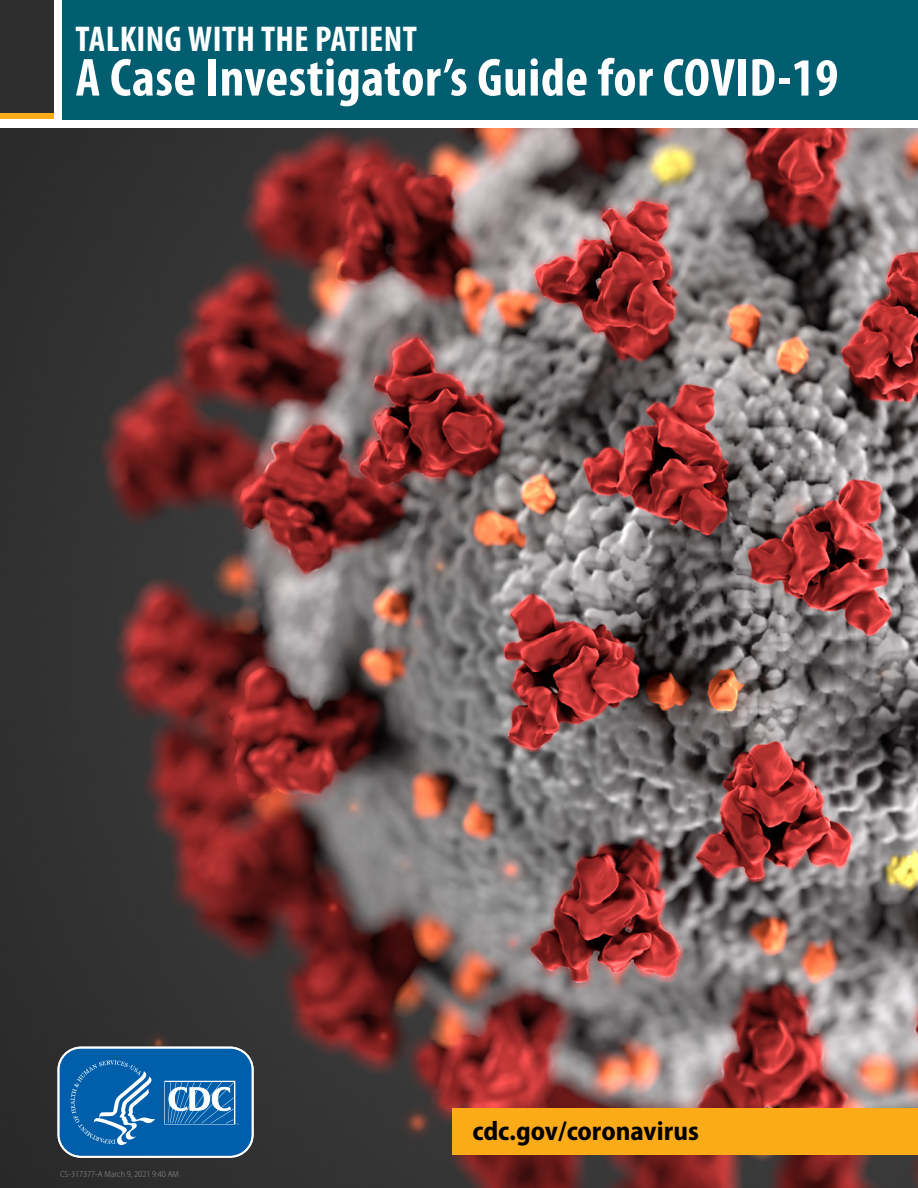
<style>
.page{position:relative;width:918px;height:1188px;background:#fff}
.page>*{position:absolute;margin:0;border:0;box-sizing:border-box;transform-origin:0 0}
.t1{font:700 condensed 54px "Myriad Pro";letter-spacing:.01em;color:#fff}
.t2{font:700 condensed 36px "Myriad Pro";letter-spacing:.01em;color:#fff}
.t3{font:700 semi-condensed 27px "Myriad Pro";color:#000}
.t4{font:300 semi-condensed 9px "Myriad Pro";color:#939598}
</style>
<div class="page">
<img style="left:0;top:128px;width:918px;height:1060px">
<div style="left:62px;top:0;width:856px;height:119px;background:#005e70"></div>
<svg style="left:58px;top:1046px;width:197px;height:113px;background:#2874b2"></svg>
<div style="left:0;top:112px;width:54px;height:7px;background:#fbab18"></div>
<div style="left:0;top:0;width:54px;height:112px;background:#2d2d2d"></div>
<div style="left:453px;top:1108px;width:465px;height:47px;background:#fbab18"></div>
<p class="t2" style="left:76px;top:19px;width:343px">TALKING WITH THE PATIENT</p>
<p class="t1" style="left:76px;top:48px;width:764px">A Case Investigator’s Guide for COVID-19</p>
<p class="t4" style="left:60px;top:1170px;width:120px">CS-317377-A March 9, 2021 9:40 AM</p>
<p class="t3" style="left:472px;top:1116px;width:228px">cdc.gov/coronavirus</p>
</div>
